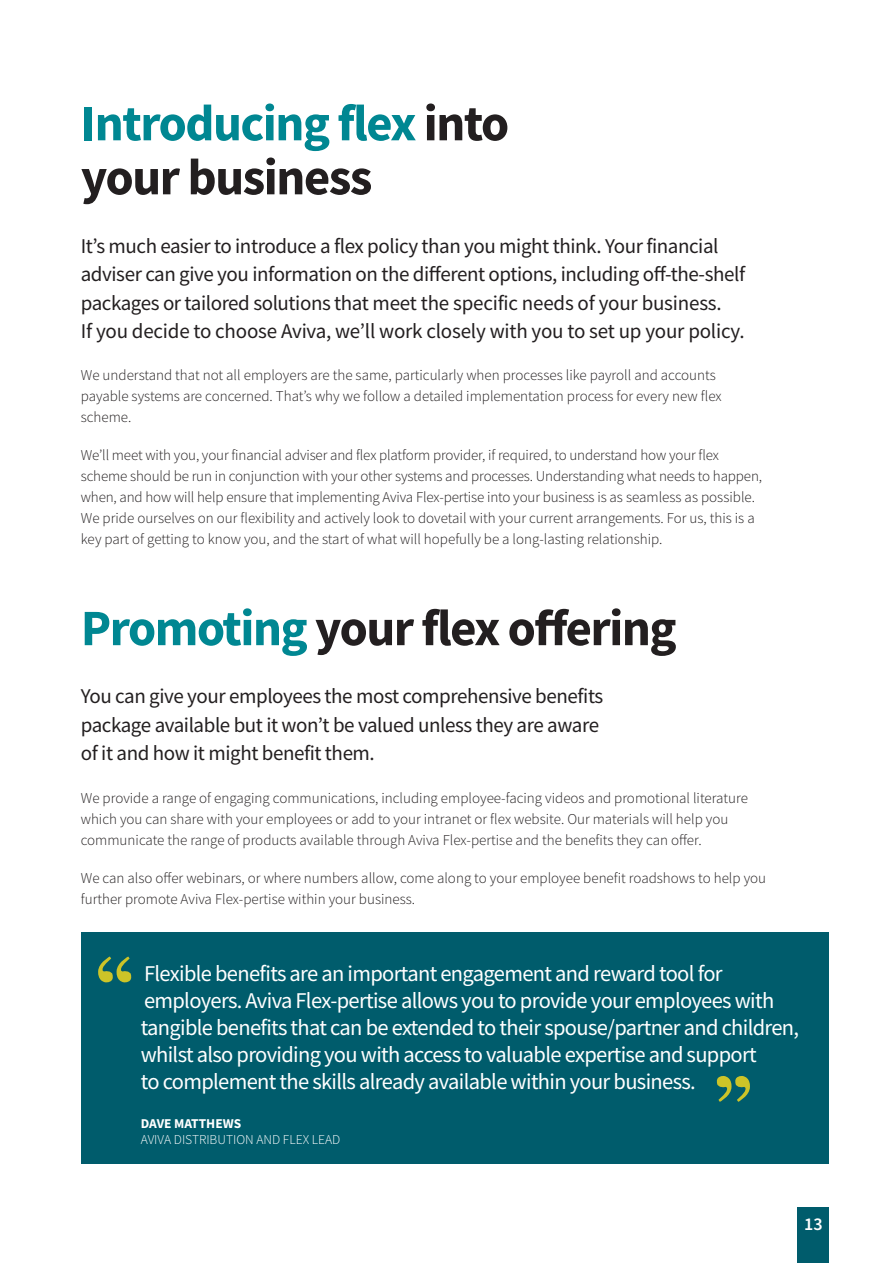
<style>
.page{position:relative;width:893px;height:1263px;background:#fff}
.page>*{position:absolute;margin:0;border:0;box-sizing:border-box;transform-origin:0 0}
.t1{font:700 51px/54px "Source Sans Pro";letter-spacing:-.03em;color:#231f20}
.t2{font:22.5px/27px "Source Sans Pro";letter-spacing:-.03em;color:#fff}
.t3{font:21px/28.5px "Source Sans Pro";letter-spacing:-.02em;color:#231f20}
.t4{font:600 18px "Source Sans Pro";color:#fff}
.t5{font:300 15px/21px "Source Sans Pro";color:#231f20}
.t6{font:300 13.5px "Source Sans Pro";color:#fff}
.t7{font:700 13.5px "Source Sans Pro";color:#fff}
.s1{color:#008792}
</style>
<div class="page">
<div style="left:81px;top:932px;width:748px;height:231px;background:#005c6c"></div>
<svg style="left:98px;top:956px;width:34px;height:27px"></svg>
<svg style="left:716px;top:1076px;width:34px;height:26px"></svg>
<div style="left:797px;top:1207px;width:32px;height:56px;background:#005c6c"></div>
<h1 class="t1" style="left:81px;top:96px;width:430px"><span class="s1">Introducing flex</span> into your business</h1>
<p class="t3" style="left:81px;top:231px;width:666px">It’s much easier to introduce a flex policy than you might think. Your financial adviser can give you information on the different options, including off-the-shelf packages or tailored solutions that meet the specific needs of your business.<br>If you decide to choose Aviva, we’ll work closely with you to set up your policy.</p>
<p class="t5" style="left:81px;top:365px;width:642px">We understand that not all employers are the same, particularly when processes like payroll and accounts payable systems are concerned. That’s why we follow a detailed implementation process for every new flex scheme.</p>
<p class="t5" style="left:81px;top:445px;width:683px">We’ll meet with you, your financial adviser and flex platform provider, if required, to understand how your flex scheme should be run in conjunction with your other systems and processes. Understanding what needs to happen, when, and how will help ensure that implementing Aviva Flex-pertise into your business is as seamless as possible.<br>We pride ourselves on our flexibility and actively look to dovetail with your current arrangements. For us, this is a key part of getting to know you, and the start of what will hopefully be a long-lasting relationship.</p>
<h1 class="t1" style="left:81px;top:600px;width:597px"><span class="s1">Promoting</span> your flex offering</h1>
<h3 class="t3" style="left:81px;top:682px;width:524px">You can give your employees the most comprehensive benefits package available but it won’t be valued unless they are aware of it and how it might benefit them.</h3>
<p class="t5" style="left:81px;top:787px;width:669px">We provide a range of engaging communications, including employee-facing videos and promotional literature which you can share with your employees or add to your intranet or flex website. Our materials will help you communicate the range of products available through Aviva Flex-pertise and the benefits they can offer.</p>
<p class="t5" style="left:81px;top:867px;width:687px">We can also offer webinars, or where numbers allow, come along to your employee benefit roadshows to help you further promote Aviva Flex-pertise within your business.</p>
<p class="t2" style="left:141px;top:959px;width:660px">Flexible benefits are an important engagement and reward tool for employers. Aviva Flex-pertise allows you to provide your employees with tangible benefits that can be extended to their spouse/partner and children, whilst also providing you with access to valuable expertise and support<br>to complement the skills already available within your business.</p>
<p class="t7" style="left:141px;top:1115px;width:102px">DAVE MATTHEWS</p>
<p class="t6" style="left:141px;top:1131px;width:201px">AVIVA DISTRIBUTION AND FLEX LEAD</p>
<p class="t4" style="left:804px;top:1212px;width:20px">13</p>
</div>
